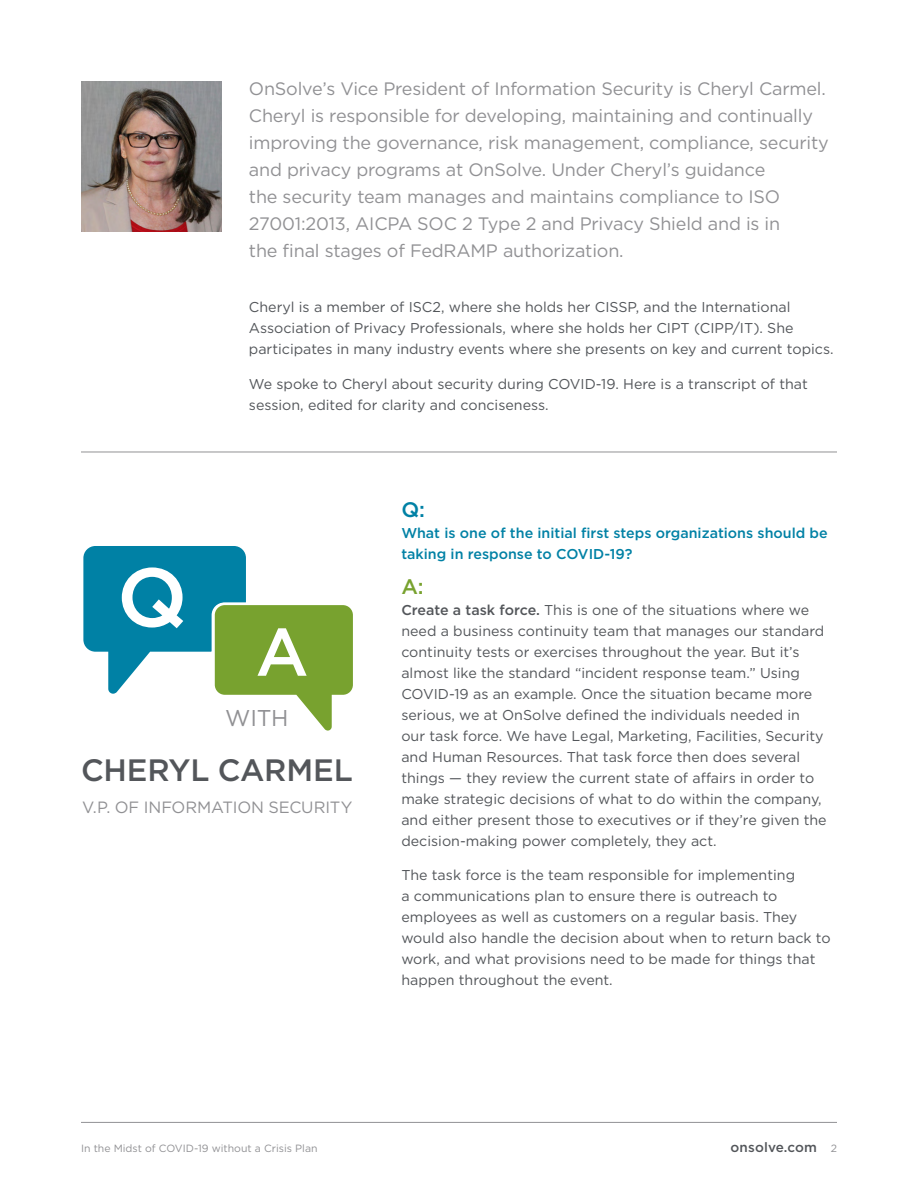
<style>
.page{position:relative;width:918px;height:1188px;background:#fff}
.page>*{position:absolute;margin:0;border:0;box-sizing:border-box;transform-origin:0 0}
.t1{font:500 82.95px "Gotham";color:#fff}
.t2{font:500 67.35px "Gotham";color:#fff}
.t3{font:500 30.9px "Gotham";letter-spacing:-.005em;color:#53565a}
.t4{font:22.8px "Gotham";color:#919194}
.t5{font:500 21px "Gotham";color:#0081a5}
.t6{font:500 21px "Gotham";color:#78a22f}
.t7{font:18px/27px "Gotham";letter-spacing:-.01em;color:#919194}
.t8{font:16.35px "Gotham";letter-spacing:-.005em;color:#919194}
.t9{font:14.25px/21px "Gotham";color:#53565a}
.t10{font:500 14.25px/21px "Gotham";color:#0081a5}
.t11{font:500 13.5px "Gotham";letter-spacing:.01em;color:#53565a}
.t12{font:10.5px "Gotham";color:#919194}
.s1{font-weight:500}
.s2{font-weight:400;font-size:10.5px;color:#919194}
</style>
<div class="page">
<hr style="left:81px;top:1122px;width:756px;height:1px;background:#919194">
<img style="left:81px;top:81px;width:141px;height:151px">
<hr style="left:81px;top:452px;width:756px;height:1px;background:#919194">
<svg style="left:83px;top:546px;width:270px;height:185px"></svg>
<p class="t7" style="left:249px;top:75px;width:581px">OnSolve’s Vice President of Information Security is Cheryl Carmel.<br>Cheryl is responsible for developing, maintaining and continually improving the governance, risk management, compliance, security and privacy programs at OnSolve. Under Cheryl’s guidance<br>the security team manages and maintains compliance to ISO 27001:2013, AICPA SOC 2 Type 2 and Privacy Shield and is in<br>the final stages of FedRAMP authorization.</p>
<p class="t9" style="left:249px;top:296px;width:586px">Cheryl is a member of ISC2, where she holds her CISSP, and the International<br>Association of Privacy Professionals, where she holds her CIPT (CIPP/IT). She participates in many industry events where she presents on key and current topics.</p>
<p class="t9" style="left:249px;top:373px;width:560px">We spoke to Cheryl about security during COVID-19. Here is a transcript of that session, edited for clarity and conciseness.</p>
<h1 class="t1" style="left:117px;top:543px;width:72px">Q</h1>
<h2 class="t2" style="left:255px;top:608px;width:55px">A</h2>
<h3 class="t4" style="left:225px;top:703px;width:65px">WITH</h3>
<h3 class="t3" style="left:81px;top:750px;width:273px">CHERYL CARMEL</h3>
<p class="t8" style="left:82px;top:797px;width:272px">V.P. OF INFORMATION SECURITY</p>
<h3 class="t5" style="left:401px;top:496px;width:25px">Q:</h3>
<p class="t10" style="left:401px;top:523px;width:428px">What is one of the initial first steps organizations should be taking in response to COVID-19?</p>
<h3 class="t6" style="left:401px;top:573px;width:24px">A:</h3>
<p class="t9" style="left:401px;top:599px;width:427px"><span class="s1">Create a task force.</span> This is one of the situations where we need a business continuity team that manages our standard continuity tests or exercises throughout the year. But it’s almost like the standard “incident response team.” Using COVID-19 as an example. Once the situation became more serious, we at OnSolve defined the individuals needed in our task force. We have Legal, Marketing, Facilities, Security and Human Resources. That task force then does several things — they review the current state of affairs in order to make strategic decisions of what to do within the company, and either present those to executives or if they’re given the decision-making power completely, they act.</p>
<p class="t9" style="left:401px;top:865px;width:431px">The task force is the team responsible for implementing<br>a communications plan to ensure there is outreach to employees as well as customers on a regular basis. They would also handle the decision about when to return back to work, and what provisions need to be made for things that happen throughout the event.</p>
<p class="t12" style="left:81px;top:1142px;width:238px">In the Midst of COVID-19 without a Crisis Plan</p>
<p class="t11" style="left:731px;top:1139px;width:108px">onsolve.com <span class="s2">2</span></p>
</div>
